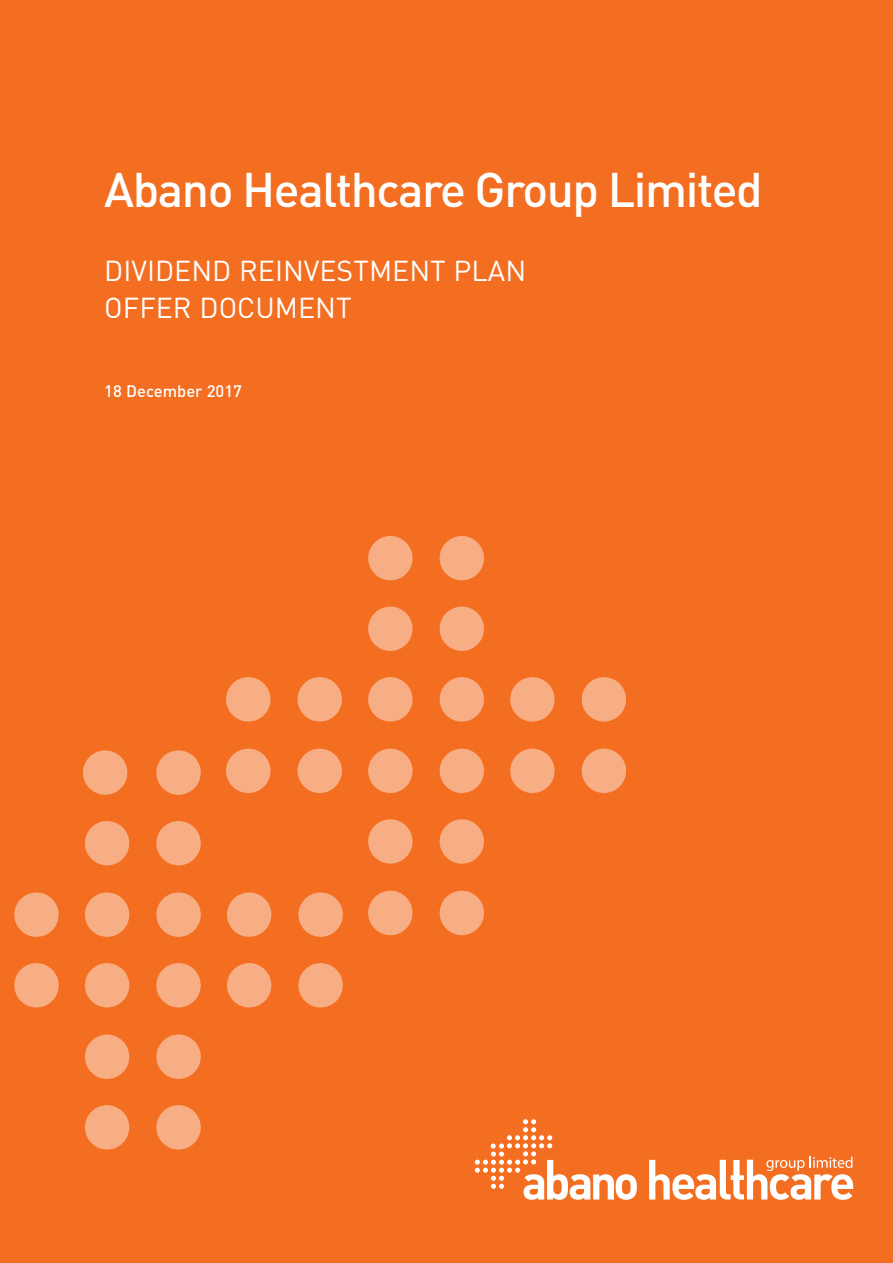
<style>
.page{position:relative;width:893px;height:1263px;background:#f36e21}
.page>*{position:absolute;margin:0;border:0;box-sizing:border-box;transform-origin:0 0}
.t1{font:500 48px "DIN";letter-spacing:-.03em;color:#fff}
.t2{font:28.5px "DIN";color:#fff}
.t3{font:500 16.5px "DIN";color:#fff}
</style>
<div class="page">
<div style="left:156px;top:750px;width:45px;height:45px;background:#f8ae84;border-radius:50%"></div>
<div style="left:156px;top:821px;width:45px;height:44px;background:#f8ae84;border-radius:50%"></div>
<div style="left:156px;top:892px;width:45px;height:45px;background:#f8ae84;border-radius:50%"></div>
<div style="left:227px;top:892px;width:44px;height:45px;background:#f8ae84;border-radius:50%"></div>
<div style="left:298px;top:892px;width:45px;height:45px;background:#f8ae84;border-radius:50%"></div>
<div style="left:368px;top:749px;width:45px;height:44px;background:#f8ae84;border-radius:50%"></div>
<div style="left:298px;top:749px;width:44px;height:44px;background:#f8ae84;border-radius:50%"></div>
<div style="left:226px;top:749px;width:44px;height:44px;background:#f8ae84;border-radius:50%"></div>
<div style="left:368px;top:819px;width:45px;height:45px;background:#f8ae84;border-radius:50%"></div>
<div style="left:368px;top:891px;width:45px;height:44px;background:#f8ae84;border-radius:50%"></div>
<div style="left:83px;top:750px;width:44px;height:45px;background:#f8ae84;border-radius:50%"></div>
<div style="left:85px;top:821px;width:44px;height:44px;background:#f8ae84;border-radius:50%"></div>
<div style="left:85px;top:892px;width:44px;height:45px;background:#f8ae84;border-radius:50%"></div>
<div style="left:85px;top:963px;width:44px;height:44px;background:#f8ae84;border-radius:50%"></div>
<div style="left:14px;top:892px;width:45px;height:45px;background:#f8ae84;border-radius:50%"></div>
<div style="left:14px;top:963px;width:45px;height:44px;background:#f8ae84;border-radius:50%"></div>
<div style="left:156px;top:963px;width:45px;height:44px;background:#f8ae84;border-radius:50%"></div>
<div style="left:227px;top:963px;width:44px;height:44px;background:#f8ae84;border-radius:50%"></div>
<div style="left:298px;top:963px;width:45px;height:44px;background:#f8ae84;border-radius:50%"></div>
<div style="left:85px;top:1034px;width:44px;height:45px;background:#f8ae84;border-radius:50%"></div>
<div style="left:156px;top:1034px;width:45px;height:45px;background:#f8ae84;border-radius:50%"></div>
<div style="left:85px;top:1105px;width:44px;height:44px;background:#f8ae84;border-radius:50%"></div>
<div style="left:156px;top:1105px;width:45px;height:44px;background:#f8ae84;border-radius:50%"></div>
<div style="left:368px;top:536px;width:45px;height:44px;background:#f8ae84;border-radius:50%"></div>
<div style="left:440px;top:536px;width:44px;height:44px;background:#f8ae84;border-radius:50%"></div>
<div style="left:368px;top:607px;width:45px;height:44px;background:#f8ae84;border-radius:50%"></div>
<div style="left:440px;top:607px;width:44px;height:44px;background:#f8ae84;border-radius:50%"></div>
<div style="left:368px;top:677px;width:45px;height:45px;background:#f8ae84;border-radius:50%"></div>
<div style="left:440px;top:677px;width:44px;height:45px;background:#f8ae84;border-radius:50%"></div>
<div style="left:298px;top:677px;width:44px;height:45px;background:#f8ae84;border-radius:50%"></div>
<div style="left:226px;top:677px;width:44px;height:45px;background:#f8ae84;border-radius:50%"></div>
<div style="left:440px;top:749px;width:44px;height:44px;background:#f8ae84;border-radius:50%"></div>
<div style="left:510px;top:677px;width:45px;height:45px;background:#f8ae84;border-radius:50%"></div>
<div style="left:510px;top:749px;width:45px;height:44px;background:#f8ae84;border-radius:50%"></div>
<div style="left:582px;top:677px;width:44px;height:45px;background:#f8ae84;border-radius:50%"></div>
<div style="left:582px;top:749px;width:44px;height:44px;background:#f8ae84;border-radius:50%"></div>
<div style="left:440px;top:819px;width:44px;height:45px;background:#f8ae84;border-radius:50%"></div>
<div style="left:440px;top:891px;width:44px;height:44px;background:#f8ae84;border-radius:50%"></div>
<svg style="left:649px;top:1157px;width:204px;height:43px"></svg>
<svg style="left:475px;top:1119px;width:162px;height:81px"></svg>
<p class="t1" style="left:104px;top:159px;width:660px">Abano Healthcare Group Limited</p>
<p class="t2" style="left:104px;top:253px;width:423px">DIVIDEND REINVESTMENT PLAN</p>
<p class="t2" style="left:104px;top:289px;width:249px">OFFER DOCUMENT</p>
<p class="t3" style="left:104px;top:380px;width:139px">18 December 2017</p>
</div>
